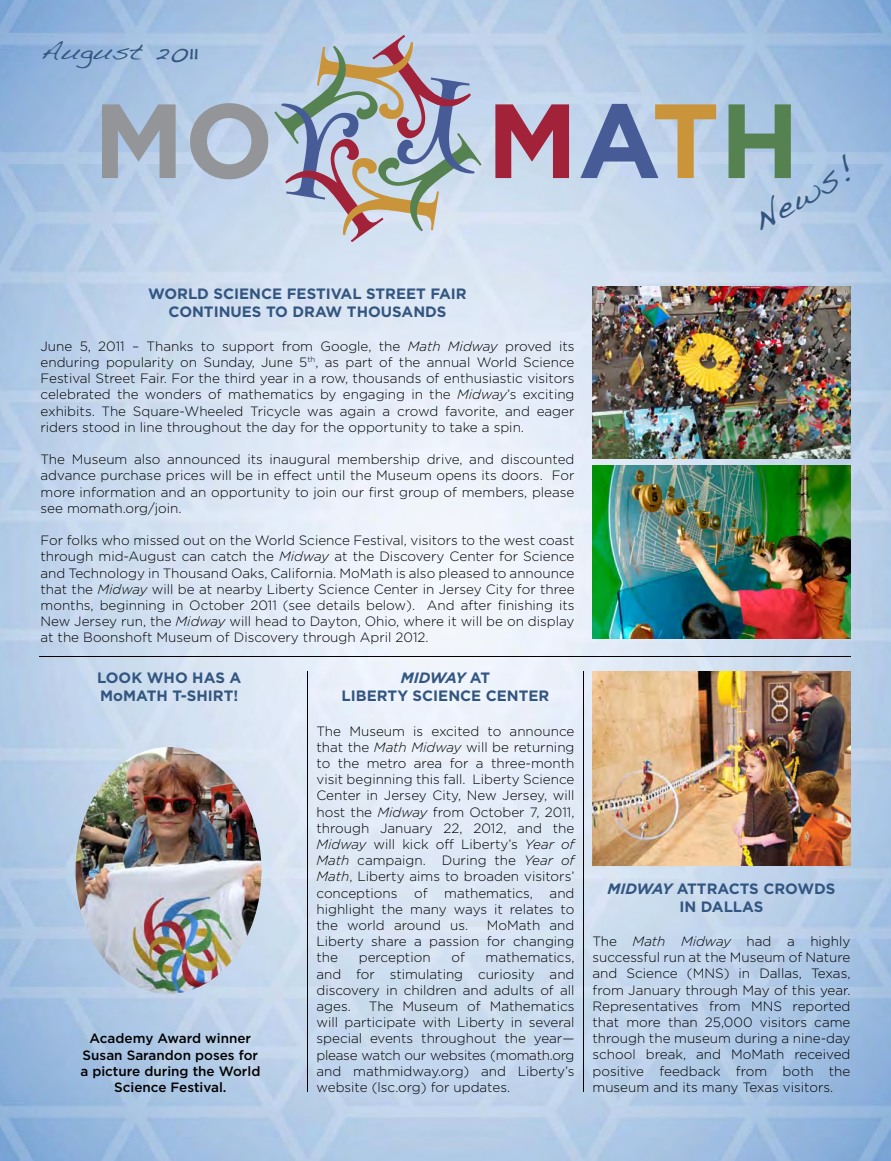
<style>
.page{position:relative;width:891px;height:1161px;background:#fff}
.page>*{position:absolute;margin:0;border:0;box-sizing:border-box;transform-origin:0 0}
.t1{font:36px "Handwriting Dakota";color:#335680}
.t2{font:22.5px "Handwriting Dakota";color:#335680;scale:1.25 1}
.t3{font:700 15px/18px "Gotham HTF";color:#335680;text-align:center}
.t4{font:300 13.5px/16.2px "Gotham HTF";color:#000;text-align:justify}
.t5{font:500 13.5px/16.2px "Gotham HTF";color:#000;text-align:center}
.s1{font-style:italic}
</style>
<div class="page">
<img style="left:0;top:0;width:891px;height:1161px">
<svg style="left:729px;top:104px;width:62px;height:74px;background:#789d8a"></svg>
<svg style="left:580px;top:104px;width:136px;height:74px;background:#a3a9b5"></svg>
<svg style="left:495px;top:104px;width:74px;height:74px;background:#af647b"></svg>
<svg style="left:102px;top:103px;width:166px;height:76px;background:#a5b0be"></svg>
<svg style="left:274px;top:35px;width:208px;height:207px;background:#b3b8c3"></svg>
<hr style="left:583px;top:671px;width:1px;height:421px;background:#000">
<img style="left:592px;top:286px;width:259px;height:173px">
<hr style="left:307px;top:671px;width:1px;height:421px;background:#000">
<img style="left:592px;top:466px;width:259px;height:172px">
<img style="left:76px;top:747px;width:185px;height:247px">
<img style="left:593px;top:671px;width:258px;height:194px">
<hr style="left:39px;top:657px;width:811px;height:1px;background:#000">
<h2 class="t2" style="left:40px;top:38px;width:127px">August 2011</h2>
<h1 class="t1" style="left:743px;top:204px;width:115px;rotate:-30deg">News!</h1>
<p class="t3" style="left:148px;top:284px;width:320px">WORLD SCIENCE FESTIVAL STREET FAIR<br>CONTINUES TO DRAW THOUSANDS</p>
<p class="t4" style="left:41px;top:338px;width:536px">June 5, 2011 – Thanks to support from Google, the <span class="s1">Math Midway</span> proved its enduring popularity on Sunday, June 5<sup>th</sup>, as part of the annual World Science Festival Street Fair. For the third year in a row, thousands of enthusiastic visitors celebrated the wonders of mathematics by engaging in the <span class="s1">Midway</span>’s exciting exhibits. The Square-Wheeled Tricycle was again a crowd favorite, and eager riders stood in line throughout the day for the opportunity to take a spin.</p>
<p class="t4" style="left:41px;top:451px;width:536px">The Museum also announced its inaugural membership drive, and discounted advance purchase prices will be in effect until the Museum opens its doors. For more information and an opportunity to join our first group of members, please see momath.org/join.</p>
<p class="t4" style="left:41px;top:532px;width:536px">For folks who missed out on the World Science Festival, visitors to the west coast through mid-August can catch the <span class="s1">Midway</span> at the Discovery Center for Science and Technology in Thousand Oaks, California. MoMath is also pleased to announce that the <span class="s1">Midway</span> will be at nearby Liberty Science Center in Jersey City for three months, beginning in October 2011 (see details below). And after finishing its New Jersey run, the <span class="s1">Midway</span> will head to Dayton, Ohio, where it will be on display at the Boonshoft Museum of Discovery through April 2012.</p>
<p class="t3" style="left:342px;top:669px;width:209px"><span class="s1">MIDWAY</span> AT<br>LIBERTY SCIENCE CENTER</p>
<p class="t4" style="left:316px;top:723px;width:260px">The Museum is excited to announce that the <span class="s1">Math Midway</span> will be returning to the metro area for a three-month visit beginning this fall. Liberty Science Center in Jersey City, New Jersey, will host the <span class="s1">Midway</span> from October 7, 2011, through January 22, 2012, and the <span class="s1">Midway</span> will kick off Liberty’s <span class="s1">Year of Math</span> campaign. During the <span class="s1">Year of Math</span>, Liberty aims to broaden visitors’ conceptions of mathematics, and highlight the many ways it relates to the world around us.</p>
<p class="t3" style="left:97px;top:669px;width:146px;text-align:left">LOOK WHO HAS A<br>MoMATH T-SHIRT!</p>
<p class="t4" style="left:316px;top:917px;width:260px;text-indent:170px">MoMath and Liberty share a passion for changing the</p>
<p class="t4" style="left:359px;top:949px;width:73px">perception</p>
<p class="t4" style="left:451px;top:949px;width:15px">of</p>
<p class="t4" style="left:316px;top:949px;width:260px;text-indent:169px">mathematics, and for stimulating curiosity and discovery in children and adults of all ages.</p>
<p class="t4" style="left:316px;top:998px;width:260px;text-indent:52px">The Museum of Mathematics will participate with Liberty in several special events throughout the year— please watch our websites (momath.org and mathmidway.org) and Liberty’s website (lsc.org) for updates.</p>
<p class="t5" style="left:80px;top:1030px;width:181px">Academy Award winner<br>Susan Sarandon poses for a picture during the World<br>Science Festival.</p>
<p class="t3" style="left:608px;top:879px;width:229px"><span class="s1">MIDWAY</span> ATTRACTS CROWDS<br>IN DALLAS</p>
<p class="t4" style="left:592px;top:933px;width:260px">The <span class="s1">Math Midway</span> had a highly successful run at the Museum of Nature and Science (MNS) in Dallas, Texas, from January through May of this year.<br>Representatives from MNS reported that more than 25,000 visitors came through the museum during a nine-day school break, and MoMath received positive feedback from both the museum and its many Texas visitors.</p>
</div>
